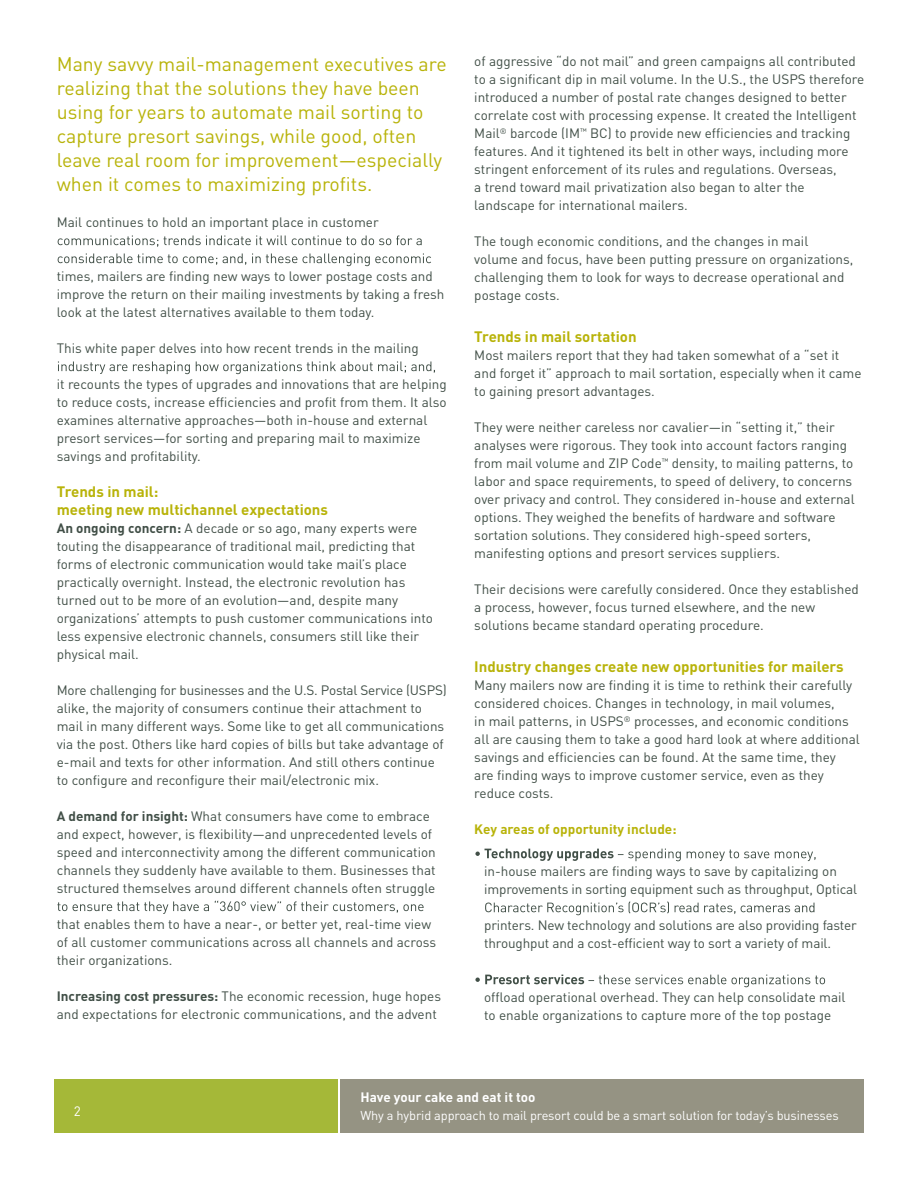
<style>
.page{position:relative;width:918px;height:1188px;background:#fff}
.page>*{position:absolute;margin:0;border:0;box-sizing:border-box;transform-origin:0 0}
.t1{font:19.5px/24px "DIN";color:#b8b309}
.t2{font:700 15px/18px "DIN";color:#b8b309}
.t3{font:13.5px/18px "DIN";color:#414f47}
.t4{font:13.5px "DIN";color:#fff}
.t5{font:700 13.5px "DIN";color:#fff}
.t6{font:700 13.5px "DIN";color:#b8b309}
.t7{font:12.75px "DIN";letter-spacing:-.01em;color:#fff}
.s1{font-weight:700}
</style>
<div class="page">
<svg style="left:58px;top:235px;width:364px;height:12px"></svg>
<svg style="left:58px;top:253px;width:373px;height:13px"></svg>
<svg style="left:58px;top:361px;width:377px;height:13px"></svg>
<svg style="left:57px;top:900px;width:367px;height:14px"></svg>
<svg style="left:475px;top:849px;width:341px;height:12px"></svg>
<svg style="left:485px;top:901px;width:329px;height:14px"></svg>
<svg style="left:475px;top:975px;width:350px;height:12px"></svg>
<div style="left:340px;top:1079px;width:524px;height:54px;background:#959383"></div>
<div style="left:54px;top:1079px;width:283px;height:54px;background:#a5b838"></div>
<p class="t1" style="left:57px;top:52px;width:391px">Many savvy mail-management executives are realizing that the solutions they have been using for years to automate mail sorting to capture presort savings, while good, often leave real room for improvement—especially when it comes to maximizing profits.</p>
<p class="t3" style="left:57px;top:213px;width:323px">Mail continues to hold an important place in customer</p>
<p class="t3" style="left:57px;top:267px;width:389px">times, mailers are finding new ways to lower postage costs and improve the return on their mailing investments by taking a fresh look at the latest alternatives available to them today.</p>
<p class="t3" style="left:57px;top:339px;width:363px">This white paper delves into how recent trends in the mailing</p>
<p class="t3" style="left:57px;top:375px;width:391px">it recounts the types of upgrades and innovations that are helping to reduce costs, increase efficiencies and profit from them. It also examines alternative approaches—both in-house and external presort services—for sorting and preparing mail to maximize savings and profitability.</p>
<p class="t2" style="left:57px;top:482px;width:273px">Trends in mail:<br>meeting new multichannel expectations</p>
<p class="t3" style="left:57px;top:519px;width:378px"><span class="s1">An ongoing concern:</span> A decade or so ago, many experts were touting the disappearance of traditional mail, predicting that forms of electronic communication would take mail’s place practically overnight. Instead, the electronic revolution has turned out to be more of an evolution—and, despite many organizations’ attempts to push customer communications into less expensive electronic channels, consumers still like their physical mail.</p>
<p class="t3" style="left:57px;top:681px;width:392px">More challenging for businesses and the U.S. Postal Service (USPS) alike, the majority of consumers continue their attachment to mail in many different ways. Some like to get all communications via the post. Others like hard copies of bills but take advantage of e-mail and texts for other information. And still others continue to configure and reconfigure their mail/electronic mix.</p>
<p class="t3" style="left:57px;top:807px;width:381px"><span class="s1">A demand for insight:</span> What consumers have come to embrace and expect, however, is flexibility—and unprecedented levels of speed and interconnectivity among the different communication channels they suddenly have available to them. Businesses that structured themselves around different channels often struggle</p>
<p class="t3" style="left:57px;top:915px;width:381px">that enables them to have a near-, or better yet, real-time view of all customer communications across all channels and across their organizations.</p>
<p class="t3" style="left:57px;top:987px;width:386px"><span class="s1">Increasing cost pressures:</span> The economic recession, huge hopes and expectations for electronic communications, and the advent</p>
<p class="t3" style="left:474px;top:52px;width:391px">of aggressive “do not mail” and green campaigns all contributed to a significant dip in mail volume. In the U.S., the USPS therefore introduced a number of postal rate changes designed to better correlate cost with processing expense. It created the Intelligent Mail<sup>®</sup> barcode (IM<sup>™</sup> BC) to provide new efficiencies and tracking features. And it tightened its belt in other ways, including more stringent enforcement of its rules and regulations. Overseas,<br>a trend toward mail privatization also began to alter the landscape for international mailers.</p>
<p class="t3" style="left:474px;top:232px;width:381px">The tough economic conditions, and the changes in mail volume and focus, have been putting pressure on organizations, challenging them to look for ways to decrease operational and postage costs.</p>
<p class="t2" style="left:474px;top:327px;width:164px">Trends in mail sortation</p>
<p class="t3" style="left:474px;top:346px;width:389px">Most mailers report that they had taken somewhat of a “set it and forget it” approach to mail sortation, especially when it came to gaining presort advantages.</p>
<p class="t3" style="left:474px;top:418px;width:382px">They were neither careless nor cavalier—in “setting it,” their analyses were rigorous. They took into account factors ranging from mail volume and ZIP Code<sup>™</sup> density, to mailing patterns, to labor and space requirements, to speed of delivery, to concerns over privacy and control. They considered in-house and external options. They weighed the benefits of hardware and software sortation solutions. They considered high-speed sorters, manifesting options and presort services suppliers.</p>
<p class="t3" style="left:474px;top:580px;width:386px">Their decisions were carefully considered. Once they established a process, however, focus turned elsewhere, and the new solutions became standard operating procedure.</p>
<p class="t2" style="left:474px;top:657px;width:371px">Industry changes create new opportunities for mailers</p>
<p class="t3" style="left:474px;top:676px;width:387px">Many mailers now are finding it is time to rethink their carefully considered choices. Changes in technology, in mail volumes,<br>in mail patterns, in USPS<sup>®</sup> processes, and economic conditions all are causing them to take a good hard look at where additional savings and efficiencies can be found. At the same time, they<br>are finding ways to improve customer service, even as they reduce costs.</p>
<p class="t6" style="left:474px;top:821px;width:204px">Key areas of opportunity include:</p>
<p class="t3" style="left:484px;top:862px;width:374px">in-house mailers are finding ways to save by capitalizing on improvements in sorting equipment such as throughput, Optical</p>
<p class="t3" style="left:484px;top:916px;width:374px">printers. New technology and solutions are also providing faster throughput and a cost-efficient way to sort a variety of mail.</p>
<p class="t3" style="left:484px;top:988px;width:363px">offload operational overhead. They can help consolidate mail to enable organizations to capture more of the top postage</p>
<p class="t4" style="left:74px;top:1102px;width:9px">2</p>
<p class="t5" style="left:360px;top:1088px;width:177px">Have your cake and eat it too</p>
<p class="t7" style="left:360px;top:1108px;width:480px">Why a hybrid approach to mail presort could be a smart solution for today’s businesses</p>
<p class="t5" style="left:324px;top:1089px;width:177px">Have your cake and at it too</p>
<p class="t4" style="left:324px;top:1105px;width:519px">Why a hybrid approach to mail presort could be a smart solution for today’s businesses</p>
</div>
